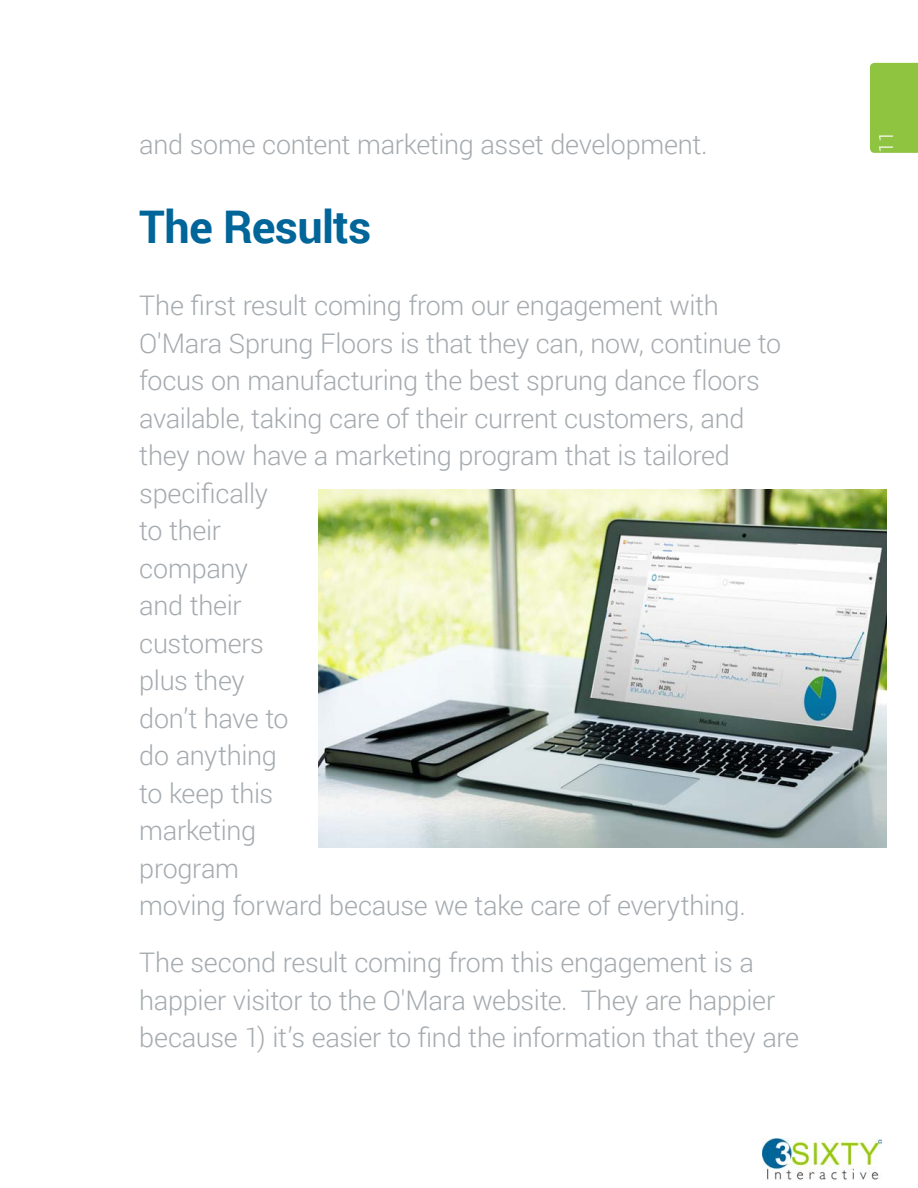
<style>
.page{position:relative;width:918px;height:1188px;background:#fff}
.page>*{position:absolute;margin:0;border:0;box-sizing:border-box;transform-origin:0 0}
.Paragraph_Style_1{font:700 45px "Roboto";letter-spacing:-.015em;color:#006599}
.Main_Body{font:300 27px/37.5px "Roboto";letter-spacing:-.01em;color:#a6abaf}
.t1{font:300 19.5px "Roboto";color:#fff}
</style>
<div class="page">
<img style="left:762px;top:1138px;width:120px;height:42px">
<img style="left:319px;top:490px;width:567px;height:357px">
<div style="left:870px;top:63px;width:48px;height:90px;background:#8ec43f"></div>
<p class="Main_Body" style="left:139px;top:125px;width:570px">and some content marketing asset development.</p>
<p class="Paragraph_Style_1" style="left:139px;top:195px;width:233px">The Results</p>
<p class="Main_Body" style="left:139px;top:286px;width:643px">The first result coming from our engagement with<br>O'Mara Sprung Floors is that they can, now, continue to focus on manufacturing the best sprung dance floors available, taking care of their current customers, and they now have a marketing program that is tailored specifically<br>to their<br>company<br>and their<br>customers<br>plus they<br>don’t have to<br>do anything<br>to keep this<br>marketing<br>program<br>moving forward because we take care of everything.</p>
<p class="Main_Body" style="left:139px;top:943px;width:661px">The second result coming from this engagement is a happier visitor to the O'Mara website. They are happier because 1) it’s easier to find the information that they are</p>
<p class="t1" style="left:873px;top:153px;width:23px;rotate:-90deg">11</p>
</div>
